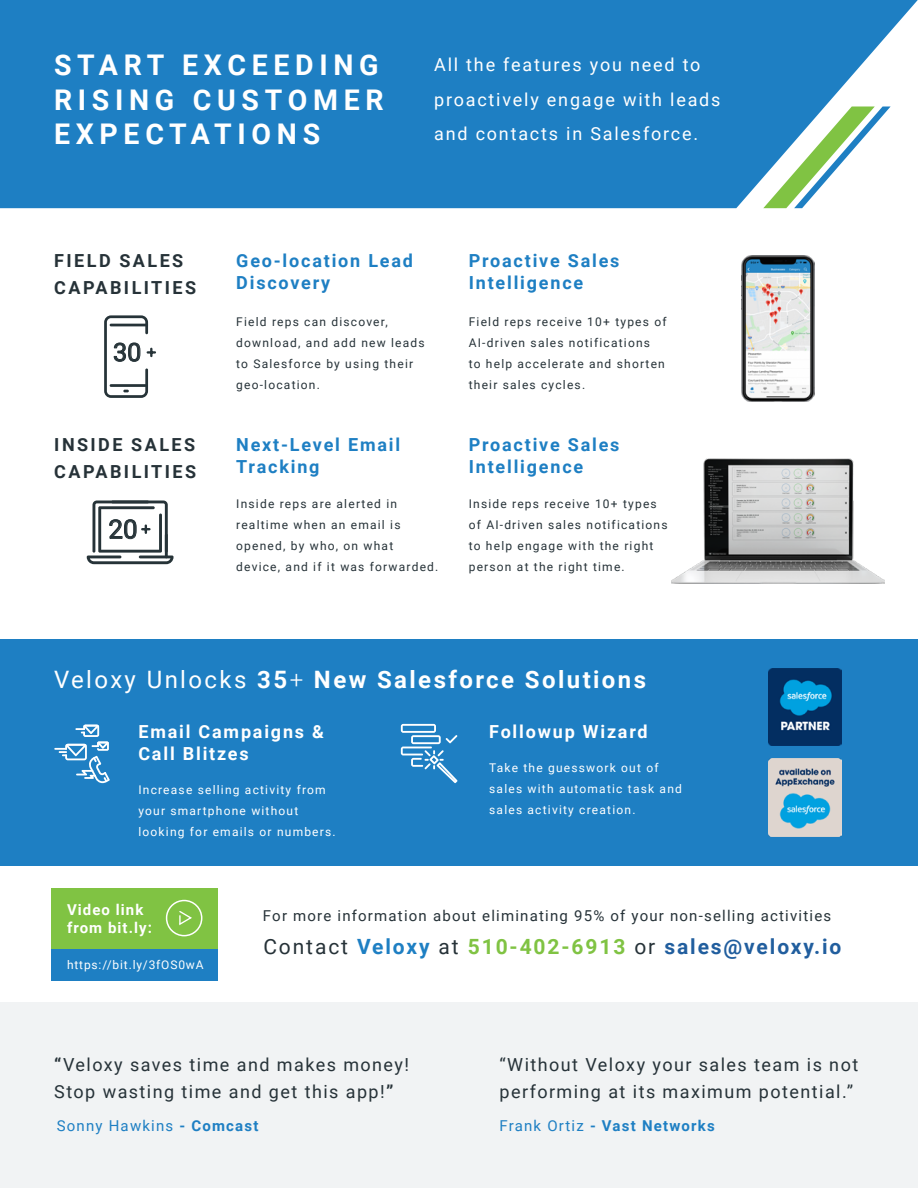
<style>
.page{position:relative;width:918px;height:1188px;background:#fff}
.page>*{position:absolute;margin:0;border:0;box-sizing:border-box;transform-origin:0 0}
.t1{font:700 28.5px/34.2px "Roboto";letter-spacing:.2em;color:#fff}
.t2{font:25.95px "Roboto";color:#263338}
.t3{font:25.2px "Roboto";color:#263338}
.t4{font:700 24px "Roboto";letter-spacing:.1em;color:#fff}
.t5{font:700 21px "Roboto";letter-spacing:.09em;color:#215e9e}
.t6{font:18px/27px "Roboto";letter-spacing:.08em;color:#263238}
.t7{font:700 18px/21.6px "Roboto";letter-spacing:.1em;color:#1e7fc3}
.t8{font:18px/34.5px "Roboto";letter-spacing:.1em;color:#fff}
.t9{font:700 18px/27px "Roboto";letter-spacing:.135em;color:#263238}
.t10{font:700 18px/21.6px "Roboto";letter-spacing:.1em;color:#fff}
.t11{font:15px "Roboto";letter-spacing:.08em;color:#263238}
.t12{font:700 15px "Roboto";letter-spacing:.08em;color:#1e7fc3}
.t13{font:15px "Roboto";letter-spacing:.08em;color:#1e7fc3}
.t14{font:700 15px/18px "Roboto";letter-spacing:.07em;color:#fff}
.t15{font:12px/21px "Roboto";letter-spacing:.1em;color:#263238}
.t16{font:12px/21px "Roboto";letter-spacing:.1em;color:#fff}
.t17{font:12px "Roboto";letter-spacing:.07em;color:#fff}
.s1{font-weight:400}
.s2{font-weight:300}
.s3{font-weight:400;color:#263238}
.s4{color:#1e7fc3}
.s5{color:#80c343}
.s6{font-weight:700}
</style>
<div class="page">
<div style="left:0;top:0;width:918px;height:208px;background:#1e7fc3"></div>
<div style="left:0;top:640px;width:918px;height:226px;background:#1e7fc3"></div>
<div style="left:0;top:1003px;width:918px;height:185px;background:#f1f3f4"></div>
<img style="left:742px;top:255px;width:73px;height:147px">
<svg style="left:763px;top:106px;width:128px;height:102px"></svg>
<img style="left:671px;top:458px;width:214px;height:125px">
<svg style="left:54px;top:725px;width:56px;height:58px"></svg>
<svg style="left:401px;top:724px;width:57px;height:59px"></svg>
<div style="left:52px;top:949px;width:166px;height:32px;background:#1e7fc3"></div>
<div style="left:52px;top:888px;width:166px;height:61px;background:#80c343"></div>
<svg style="left:165px;top:899px;width:38px;height:38px"></svg>
<img style="left:768px;top:669px;width:74px;height:76px">
<img style="left:768px;top:759px;width:74px;height:78px">
<svg style="left:87px;top:501px;width:87px;height:63px"></svg>
<svg style="left:104px;top:315px;width:51px;height:83px"></svg>
<h1 class="t1" style="left:54px;top:47px;width:331px">START EXCEEDING<br>RISING CUSTOMER<br>EXPECTATIONS</h1>
<h3 class="t8" style="left:434px;top:47px;width:288px">All the features you need to proactively engage with leads and contacts in Salesforce.</h3>
<h3 class="t9" style="left:54px;top:246px;width:143px">FIELD SALES<br>CAPABILITIES</h3>
<h3 class="t3" style="left:113px;top:335px;width:30px">30</h3>
<h3 class="t7" style="left:236px;top:249px;width:178px">Geo-location Lead<br>Discovery</h3>
<p class="t15" style="left:236px;top:311px;width:190px">Field reps can discover, download, and add new leads to Salesforce by using their geo-location.</p>
<h3 class="t9" style="left:54px;top:430px;width:143px">INSIDE SALES<br>CAPABILITIES</h3>
<h3 class="t7" style="left:236px;top:433px;width:165px">Next-Level Email<br>Tracking</h3>
<p class="t15" style="left:236px;top:493px;width:204px">Inside reps are alerted in realtime when an email is opened, by who, on what device, and if it was forwarded.</p>
<h2 class="t2" style="left:108px;top:511px;width:31px">20</h2>
<h3 class="t7" style="left:469px;top:249px;width:152px">Proactive Sales<br>Intelligence</h3>
<p class="t15" style="left:469px;top:311px;width:199px">Field reps receive 10+ types of<br>AI-driven sales notifications<br>to help accelerate and shorten their sales cycles.</p>
<h3 class="t7" style="left:469px;top:433px;width:152px">Proactive Sales<br>Intelligence</h3>
<p class="t15" style="left:469px;top:493px;width:200px">Inside reps receive 10+ types of AI-driven sales notifications to help engage with the right person at the right time.</p>
<h3 class="t4" style="left:54px;top:662px;width:594px"><span class="s1">Veloxy Unlocks</span> 35<span class="s2">+</span> New Salesforce Solutions</h3>
<h3 class="t10" style="left:138px;top:720px;width:187px">Email Campaigns &amp;<br>Call Blitzes</h3>
<p class="t16" style="left:138px;top:779px;width:199px">Increase selling activity from your smartphone without looking for emails or numbers.</p>
<h3 class="t10" style="left:489px;top:720px;width:160px">Followup Wizard</h3>
<p class="t16" style="left:489px;top:757px;width:194px">Take the guesswork out of sales with automatic task and sales activity creation.</p>
<p class="t14" style="left:67px;top:900px;width:86px">Video link from bit.ly:</p>
<p class="t17" style="left:67px;top:957px;width:138px">https://bit.ly/3fOS0wA</p>
<p class="t11" style="left:263px;top:906px;width:570px">For more information about eliminating 95% of your non-selling activities</p>
<h3 class="t5" style="left:263px;top:932px;width:580px"><span class="s3">Contact</span> <span class="s4">Veloxy</span> <span class="s3">at</span> <span class="s5">510-402-6913</span> <span class="s3">or</span> sales@veloxy.io</h3>
<h3 class="t6" style="left:54px;top:1051px;width:356px"><span class="s6">“</span>Veloxy saves time and makes money!<br>Stop wasting time and get this app!<span class="s6">”</span></h3>
<p class="t13" style="left:57px;top:1115px;width:203px">Sonny Hawkins <span class="s6">- Comcast</span></p>
<h3 class="t6" style="left:500px;top:1051px;width:360px">“Without Veloxy your sales team is not performing at its maximum potential.”</h3>
<p class="t12" style="left:500px;top:1115px;width:217px"><span class="s1">Frank Ortiz</span> - Vast Networks</p>
</div>
